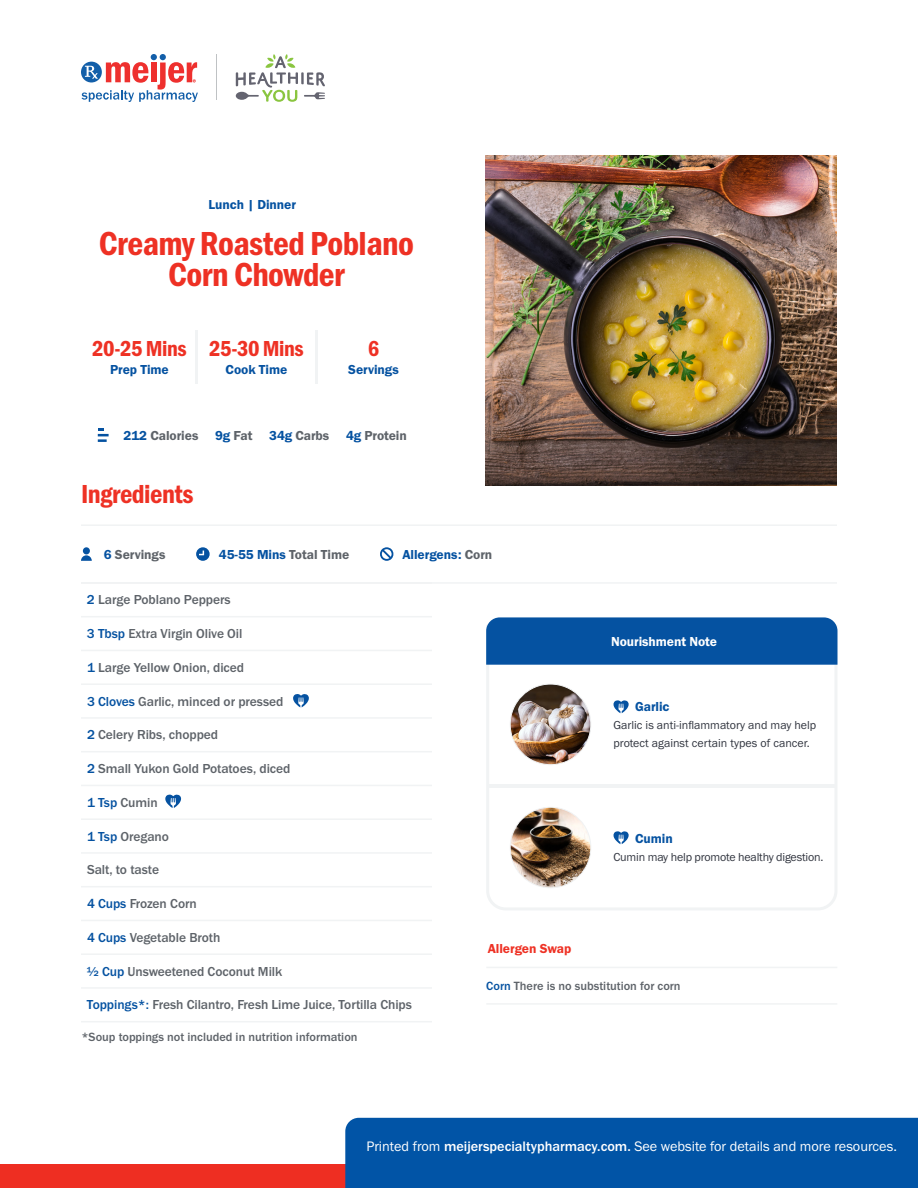
<style>
.page{position:relative;width:918px;height:1188px;background:#fff}
.page>*{position:absolute;margin:0;border:0;box-sizing:border-box;transform-origin:0 0}
.t1{font:34.5px/31.5px "Franklin Gothic URW Con Dem";letter-spacing:-.015em;color:#ee3124;text-align:center}
.t2{font:27px "Franklin Gothic URW Con Dem";letter-spacing:-.02em;color:#ee3124}
.t3{font:22.5px "Franklin Gothic URW Con Dem";letter-spacing:-.02em;color:#ee3124}
.t4{font:14.25px "Franklin Gothic URW Boo";color:#fff}
.t5{font:500 13.5px "Franklin Gothic URW";letter-spacing:-.005em;color:#5e6369}
.t6{font:13.5px "Franklin Gothic URW Dem";letter-spacing:-.005em;color:#0552a1}
.t7{font:13.5px "Franklin Gothic URW Dem";letter-spacing:-.005em;color:#5e6369}
.t8{font:13.5px "Franklin Gothic URW Dem";letter-spacing:-.005em;color:#fff}
.t9{font:13.5px "Franklin Gothic URW Dem";letter-spacing:-.005em;color:#ee3124}
.t10{font:500 12.3px "Franklin Gothic URW";color:#5e6369}
.t11{font:12px/18px "Franklin Gothic URW Boo";color:#323640}
.s1{color:#0552a1}
.s2{color:#5e6369}
.s3{font-family:"Franklin Gothic URW";font-weight:500}
</style>
<div class="page">
<hr style="left:217px;top:54px;width:1px;height:46px;background:#bfc2c4">
<svg style="left:82px;top:54px;width:116px;height:48px"></svg>
<svg style="left:236px;top:54px;width:89px;height:48px"></svg>
<div style="left:0;top:1164px;width:918px;height:24px;background:#ee2e22"></div>
<div style="left:345px;top:1118px;width:573px;height:70px;background:#0154a6"></div>
<hr style="left:315px;top:330px;width:2px;height:54px;background:#f1f3f4">
<hr style="left:196px;top:330px;width:2px;height:54px;background:#f1f3f4">
<hr style="left:486px;top:1003px;width:351px;height:2px;background:#f1f3f4">
<hr style="left:486px;top:967px;width:351px;height:1px;background:#f1f3f4">
<img style="left:486px;top:156px;width:351px;height:329px">
<hr style="left:81px;top:524px;width:756px;height:2px;background:#f1f3f4">
<hr style="left:81px;top:1021px;width:351px;height:1px;background:#f1f3f4">
<hr style="left:81px;top:987px;width:351px;height:2px;background:#f1f3f4">
<hr style="left:81px;top:953px;width:351px;height:2px;background:#f1f3f4">
<hr style="left:81px;top:920px;width:351px;height:1px;background:#f1f3f4">
<hr style="left:81px;top:886px;width:351px;height:1px;background:#f1f3f4">
<hr style="left:81px;top:852px;width:351px;height:2px;background:#f1f3f4">
<hr style="left:81px;top:818px;width:351px;height:2px;background:#f1f3f4">
<hr style="left:81px;top:785px;width:351px;height:1px;background:#f1f3f4">
<hr style="left:81px;top:751px;width:351px;height:1px;background:#f1f3f4">
<hr style="left:81px;top:717px;width:351px;height:2px;background:#f1f3f4">
<hr style="left:81px;top:683px;width:351px;height:2px;background:#f1f3f4">
<hr style="left:81px;top:650px;width:351px;height:1px;background:#f1f3f4">
<hr style="left:81px;top:616px;width:351px;height:1px;background:#f1f3f4">
<hr style="left:81px;top:582px;width:756px;height:2px;background:#f1f3f4">
<svg style="left:98px;top:428px;width:11px;height:14px"></svg>
<div style="left:83px;top:547px;width:7px;height:7px;background:#0552a1;border-radius:50%"></div>
<svg style="left:196px;top:547px;width:14px;height:14px"></svg>
<svg style="left:380px;top:547px;width:14px;height:14px"></svg>
<svg style="left:81px;top:555px;width:11px;height:6px"></svg>
<svg style="left:293px;top:694px;width:16px;height:14px"></svg>
<svg style="left:165px;top:794px;width:16px;height:14px"></svg>
<svg style="left:486px;top:627px;width:352px;height:283px"></svg>
<div style="left:486px;top:617px;width:351px;height:48px;background:#0552a1"></div>
<img style="left:510px;top:807px;width:81px;height:81px;border-radius:40px">
<div style="left:510px;top:807px;width:81px;height:81px;border:1px solid #f1f3f4;border-radius:50%"></div>
<img style="left:510px;top:684px;width:81px;height:81px;border-radius:40px">
<div style="left:510px;top:684px;width:81px;height:81px;border:1px solid #f1f3f4;border-radius:50%"></div>
<hr style="left:487px;top:784px;width:350px;height:4px;background:#f1f3f4">
<h1 class="t6" style="left:209px;top:196px;width:89px">Lunch | Dinner</h1>
<h1 class="t1" style="left:99px;top:226px;width:317px">Creamy Roasted Poblano<br>Corn Chowder</h1>
<h1 class="t3" style="left:92px;top:334px;width:96px">20-25 Mins</h1>
<h1 class="t6" style="left:110px;top:362px;width:60px">Prep Time</h1>
<h1 class="t3" style="left:209px;top:334px;width:96px">25-30 Mins</h1>
<h1 class="t6" style="left:226px;top:362px;width:63px">Cook Time</h1>
<h1 class="t3" style="left:368px;top:334px;width:13px">6</h1>
<h1 class="t6" style="left:348px;top:362px;width:52px">Servings</h1>
<h1 class="t7" style="left:124px;top:427px;width:285px"><span class="s1">212</span> Calories <span class="s1">9g</span> Fat <span class="s1">34g</span> Carbs <span class="s1">4g</span> Protein</h1>
<h1 class="t2" style="left:81px;top:476px;width:114px">Ingredients</h1>
<h1 class="t7" style="left:104px;top:546px;width:63px"><span class="s1">6</span> Servings</h1>
<h1 class="t6" style="left:219px;top:546px;width:132px">45-55 Mins <span class="s2">Total Time</span></h1>
<h1 class="t6" style="left:402px;top:546px;width:91px">Allergens: <span class="s2">Corn</span></h1>
<p class="t5" style="left:87px;top:591px;width:145px"><span class="s1">2</span> Large Poblano Peppers</p>
<p class="t5" style="left:87px;top:625px;width:157px"><span class="s1">3 Tbsp</span> Extra Virgin Olive Oil</p>
<p class="t5" style="left:87px;top:659px;width:159px"><span class="s1">1</span> Large Yellow Onion, diced</p>
<p class="t5" style="left:87px;top:693px;width:198px"><span class="s1">3 Cloves</span> Garlic, minced or pressed</p>
<p class="t5" style="left:87px;top:726px;width:133px"><span class="s1">2</span> Celery Ribs, chopped</p>
<p class="t5" style="left:87px;top:760px;width:205px"><span class="s1">2</span> Small Yukon Gold Potatoes, diced</p>
<p class="t5" style="left:87px;top:794px;width:72px"><span class="s1">1 Tsp</span> Cumin</p>
<p class="t5" style="left:87px;top:828px;width:83px"><span class="s1">1 Tsp</span> Oregano</p>
<p class="t5" style="left:87px;top:861px;width:74px">Salt, to taste</p>
<p class="t5" style="left:87px;top:895px;width:111px"><span class="s1">4 Cups</span> Frozen Corn</p>
<p class="t5" style="left:87px;top:929px;width:135px"><span class="s1">4 Cups</span> Vegetable Broth</p>
<p class="t5" style="left:87px;top:963px;width:197px"><span class="s1">½ Cup</span> Unsweetened Coconut Milk</p>
<p class="t5" style="left:87px;top:996px;width:326px"><span class="s1">Toppings*:</span> Fresh Cilantro, Fresh Lime Juice, Tortilla Chips</p>
<p class="t10" style="left:81px;top:1029px;width:278px">*Soup toppings not included in nutrition information</p>
<p class="t8" style="left:611px;top:633px;width:107px">Nourishment Note</p>
<p class="t6" style="left:635px;top:698px;width:36px">Garlic</p>
<p class="t11" style="left:614px;top:716px;width:204px">Garlic is anti-infammatory and may help protect against certain types of cancer.</p>
<p class="t6" style="left:635px;top:830px;width:39px">Cumin</p>
<p class="t11" style="left:614px;top:848px;width:211px">Cumin may help promote healthy digestion.</p>
<p class="t9" style="left:488px;top:940px;width:85px">Allergen Swap</p>
<p class="t10" style="left:486px;top:978px;width:196px"><span class="s1">Corn</span> There is no substitution for corn</p>
<p class="t4" style="left:366px;top:1137px;width:532px">Printed from <span class="s3">meijerspecialtypharmacy.com.</span> See website for details and more resources.</p>
</div>
